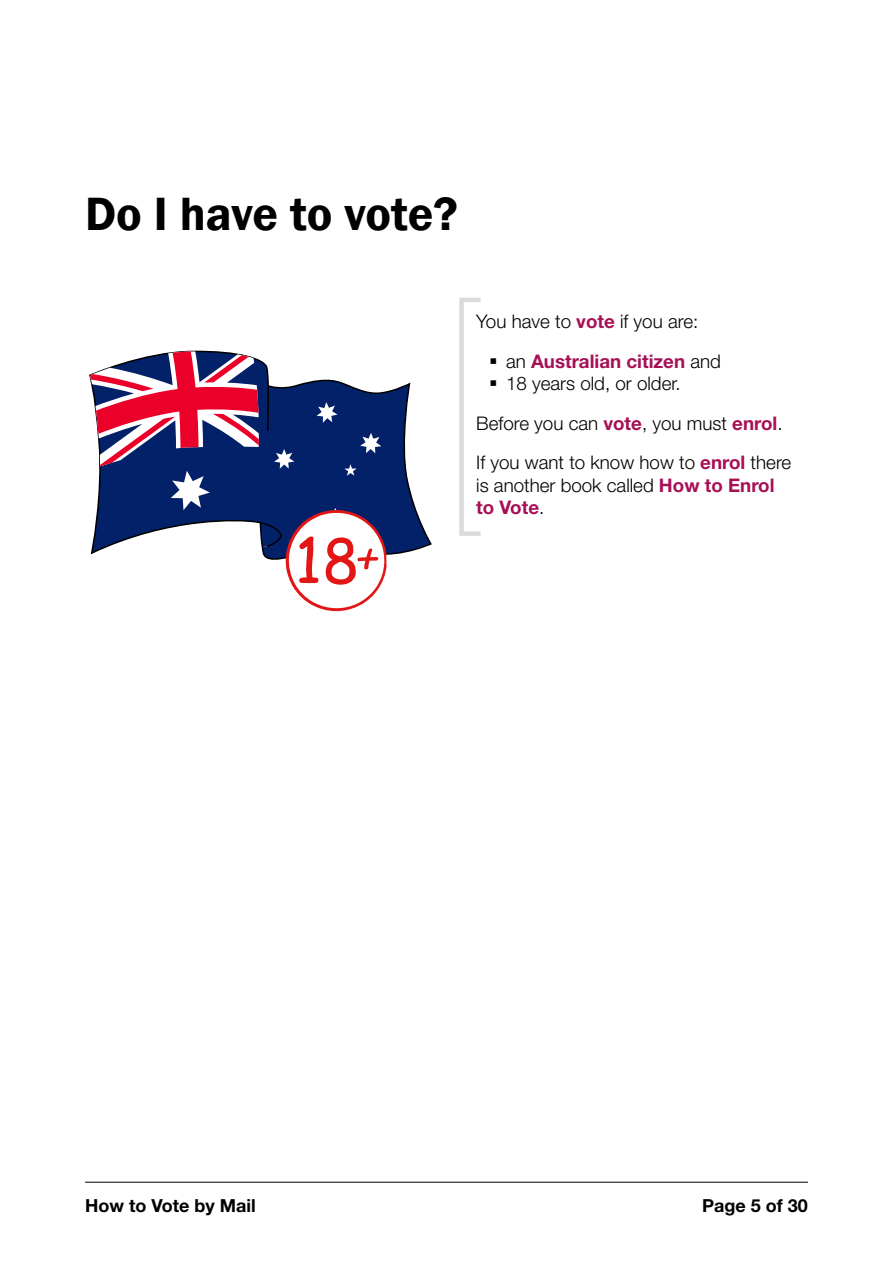
<style>
.page{position:relative;width:893px;height:1263px;background:#fff}
.page>*{position:absolute;margin:0;border:0;box-sizing:border-box;transform-origin:0 0}
.Heading_L1{font:600 48px "Franklin Gothic";letter-spacing:-.005em;color:#000}
.Body{font:300 18.75px/22.5px "Helvetica Neue LT Std";color:#000}
.t1{font:700 18.75px "Helvetica Neue LT Std";color:#a71056}
.t2{font:700 18px "Helvetica Neue LT Std";color:#000}
.s1{font-weight:700;color:#a71056}
.s2{font-weight:300;color:#000}
</style>
<div class="page">
<hr style="left:85px;top:1182px;width:723px;height:1px;background:#000">
<svg style="left:89px;top:350px;width:343px;height:261px"></svg>
<div style="left:459px;top:298px;width:24px;height:238px;border:4px solid #dadada"></div>
<p class="Heading_L1" style="left:85px;top:184px;width:375px">Do I have to vote?</p>
<p class="Body" style="left:476px;top:310px;width:223px">You have to <span class="s1">vote</span> if you are:</p>
<p class="t1" style="left:506px;top:349px;width:216px"><span class="s2">an</span> Australian citizen <span class="s2">and</span></p>
<p class="Body" style="left:506px;top:372px;width:176px">18 years old, or older.</p>
<p class="Body" style="left:476px;top:411px;width:308px">Before you can <span class="s1">vote</span>, you must <span class="s1">enrol</span>.</p>
<p class="Body" style="left:476px;top:451px;width:317px">If you want to know how to <span class="s1">enrol</span> there is another book called <span class="s1">How to Enrol to Vote</span>.</p>
<p class="t2" style="left:85px;top:1194px;width:172px">How to Vote by Mail</p>
<p class="t2" style="left:702px;top:1194px;width:107px">Page 5 of 30</p>
</div>
